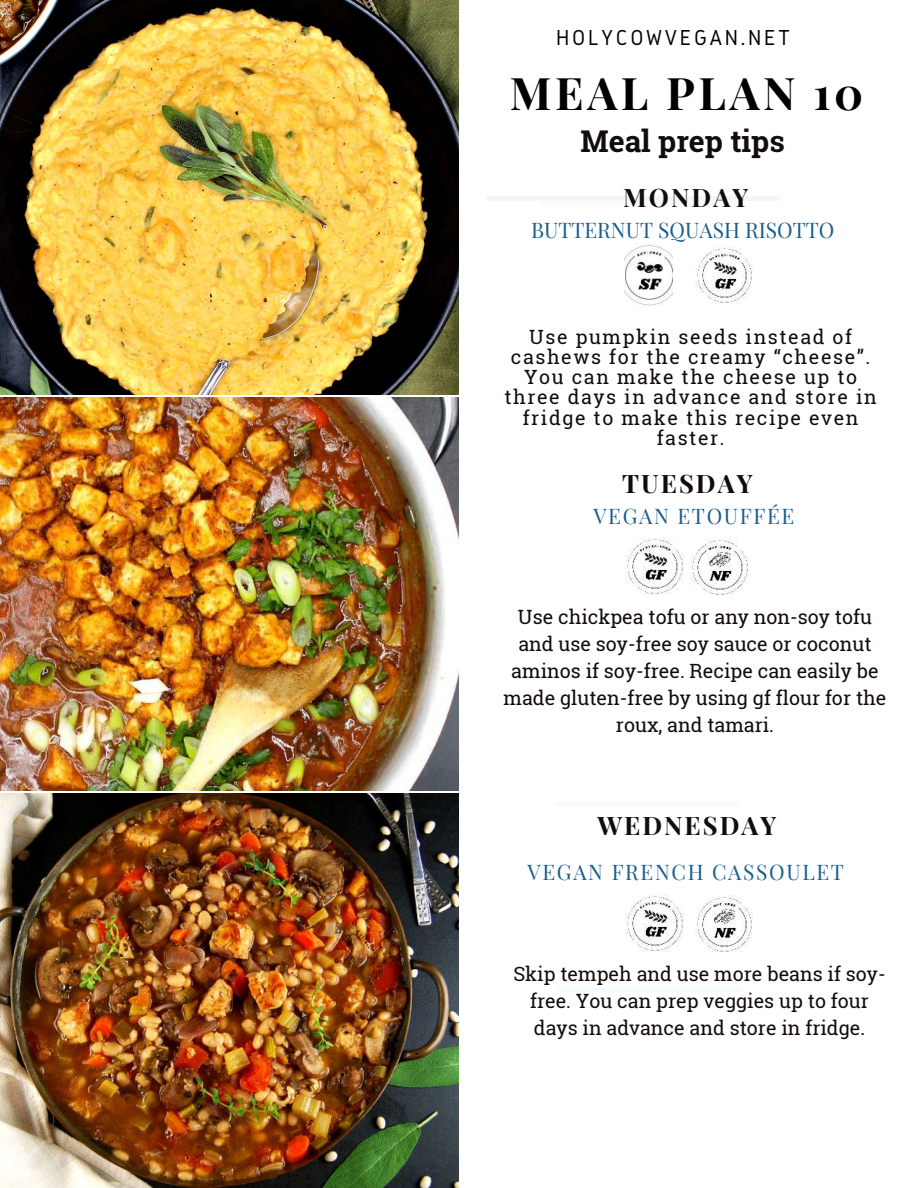
<style>
.page{position:relative;width:918px;height:1188px;background:#fff}
.page>*{position:absolute;margin:0;border:0;box-sizing:border-box;transform-origin:0 0}
.t1{font:700 45px "Playfair Display";letter-spacing:.08em;color:#000}
.t2{font:700 30px "Roboto Slab";color:#120c0c}
.t3{font:700 25.5px "Playfair Display";letter-spacing:.08em;color:#120c0c}
.t4{font:22.5px "Gidole";letter-spacing:.12em;color:#000}
.t5{font:21px "Playfair Display";letter-spacing:.08em;color:#185d8c}
.t6{font:21px "Playfair Display";color:#185d8c}
.t7{font:19.65px/27px "Roboto Slab";color:#120c0c;text-align:center}
.t8{font:19.65px/20.2px "Roboto Slab";letter-spacing:.08em;color:#120c0c;text-align:center}
</style>
<div class="page">
<hr style="left:539px;top:420px;width:183px;height:3px;background:#eaf6ff">
<hr style="left:539px;top:201px;width:183px;height:3px;background:#eaf6ff">
<hr style="left:554px;top:803px;width:183px;height:3px;background:#eaf6ff">
<hr style="left:559px;top:988px;width:183px;height:3px;background:#eaf6ff">
<img style="left:0;top:0;width:459px;height:395px">
<img style="left:0;top:397px;width:459px;height:394px">
<img style="left:0;top:793px;width:459px;height:395px">
<div style="left:487px;top:196px;width:294px;height:5px;background:#f7f5f1"></div>
<img style="left:695px;top:896px;width:57px;height:56px">
<img style="left:625px;top:245px;width:48px;height:61px">
<img style="left:626px;top:537px;width:57px;height:57px">
<img style="left:695px;top:247px;width:57px;height:57px">
<img style="left:691px;top:538px;width:57px;height:57px">
<img style="left:626px;top:895px;width:57px;height:57px">
<p class="t4" style="left:556px;top:25px;width:235px">HOLYCOWVEGAN.NET</p>
<h1 class="t1" style="left:510px;top:58px;width:355px">MEAL PLAN 10</h1>
<h2 class="t2" style="left:581px;top:121px;width:206px">Meal prep tips</h2>
<p class="t3" style="left:623px;top:177px;width:127px">MONDAY</p>
<p class="t6" style="left:531px;top:214px;width:305px">BUTTERNUT SQUASH RISOTTO</p>
<p class="t8" style="left:504px;top:326px;width:374px">Use pumpkin seeds instead of cashews for the creamy “cheese”.<br>You can make the cheese up to three days in advance and store in fridge to make this recipe even faster.</p>
<p class="t3" style="left:622px;top:464px;width:132px">TUESDAY</p>
<p class="t5" style="left:593px;top:500px;width:202px">VEGAN ETOUFFÉE</p>
<p class="t7" style="left:504px;top:603px;width:384px">Use chickpea tofu or any non-soy tofu and use soy-free soy sauce or coconut aminos if soy-free. Recipe can easily be made gluten-free by using gf flour for the roux, and tamari.</p>
<p class="t3" style="left:597px;top:806px;width:181px">WEDNESDAY</p>
<p class="t5" style="left:528px;top:856px;width:318px">VEGAN FRENCH CASSOULET</p>
<p class="t7" style="left:513px;top:960px;width:374px">Skip tempeh and use more beans if soy&shy;free. You can prep veggies up to four days in advance and store in fridge.</p>
</div>
